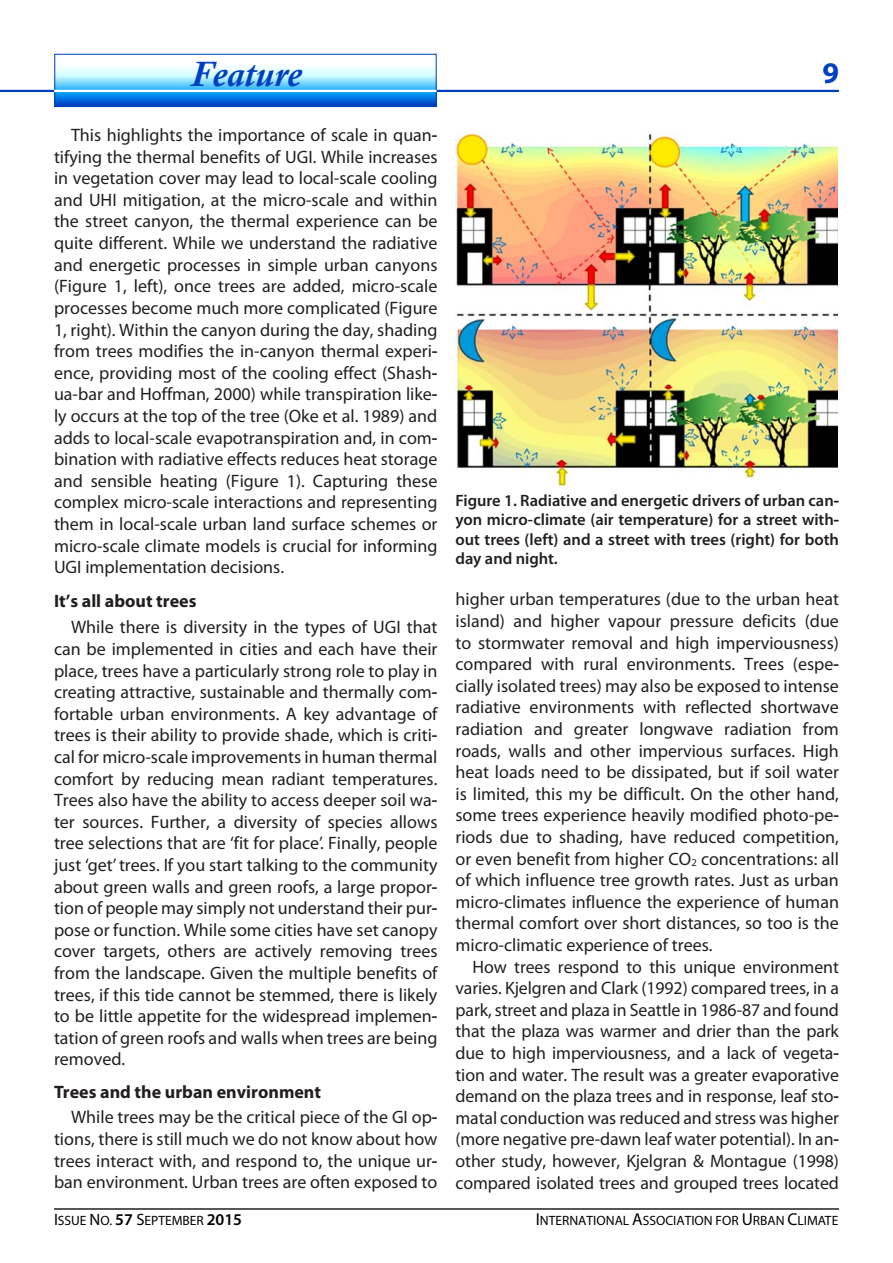
<style>
.page{position:relative;width:893px;height:1263px;background:#fff}
.page>*{position:absolute;margin:0;border:0;box-sizing:border-box;transform-origin:0 0}
.t1{font:italic 700 36px "Calisto";color:#0040c0}
.headline{font:18px/21.6px "Myriad Pro";color:#231f20;text-align:justify}
.body_text{font:700 18px "Myriad Pro";color:#231f20}
.subhead{font:600 16.5px/19.5px "Myriad Pro";color:#231f20;text-align:justify}
.t2{font:13.5px "Myriad Pro";color:#000}
.s1{font-size:16.5px}
.s2{font-weight:600;font-size:16.5px}
.s3{font-size:17.25px}
</style>
<div class="page">
<hr style="left:0;top:90px;width:839px;height:2px;background:#0040bf">
<svg style="left:56px;top:67px;width:379px;height:38px"></svg>
<div style="left:54px;top:54px;width:383px;height:53px;border:1px solid #0040c0"></div>
<hr style="left:54px;top:90px;width:382px;height:2px;background:#fff">
<hr style="left:54px;top:1208px;width:785px;height:2px;background:#231f20">
<img style="left:454px;top:133px;width:384px;height:352px">
<h1 class="t1" style="left:191px;top:54px;width:112px">Feature</h1>
<p class="headline" style="left:54px;top:124px;width:385px;text-indent:17px">This highlights the importance of scale in quant tifying the thermal benefits of UGI. While increases in vegetation cover may lead to local-scale cooling and UHI mitigation, at the micro-scale and within the street canyon, the thermal experience can be quite different. While we understand the radiative and energetic processes in simple urban canyons (Figure 1, left), once trees are added, micro-scale processes become much more complicated (Figure 1, right). Within the canyon during the day, shading from trees modifies the in-canyon thermal experie ence, providing most of the cooling effect (Shashu ua-bar and Hoffman, 2000) while transpiration likel ly occurs at the top of the tree (Oke et al. 1989) and adds to local-scale evapotranspiration and, in comb bination with radiative effects reduces heat storage and sensible heating (Figure 1). Capturing these complex micro-scale interactions and representing them in local-scale urban land surface schemes or micro-scale climate models is crucial for informing UGI implementation decisions.</p>
<p class="body_text" style="left:54px;top:590px;width:144px">It’s all about trees</p>
<p class="headline" style="left:54px;top:616px;width:385px;text-indent:17px">While there is diversity in the types of UGI that can be implemented in cities and each have their place, trees have a particularly strong role to play in creating attractive, sustainable and thermally comf fortable urban environments. A key advantage of trees is their ability to provide shade, which is critic cal for micro-scale improvements in human thermal comfort by reducing mean radiant temperatures.<br>Trees also have the ability to access deeper soil wat ter sources. Further, a diversity of species allows tree selections that are ‘fit for place’. Finally, people just ‘get’ trees. If you start talking to the community about green walls and green roofs, a large proport tion of people may simply not understand their purp pose or function. While some cities have set canopy cover targets, others are actively removing trees from the landscape. Given the multiple benefits of trees, if this tide cannot be stemmed, there is likely to be little appetite for the widespread implement tation of green roofs and walls when trees are being removed.</p>
<p class="body_text" style="left:54px;top:1080px;width:269px">Trees and the urban environment</p>
<p class="headline" style="left:54px;top:1106px;width:385px;text-indent:17px">While trees may be the critical piece of the GI opt tions, there is still much we do not know about how trees interact with, and respond to, the unique urb ban environment. Urban trees are often exposed to</p>
<p class="subhead" style="left:455px;top:490px;width:385px">Figure 1. Radiative and energetic drivers of urban cany yon micro-climate (air temperature) for a street witho out trees (left) and a street with trees (right) for both day and night.</p>
<p class="headline" style="left:455px;top:588px;width:385px">higher urban temperatures (due to the urban heat island) and higher vapour pressure deficits (due to stormwater removal and high imperviousness) compared with rural environments. Trees (espec cially isolated trees) may also be exposed to intense radiative environments with reflected shortwave radiation and greater longwave radiation from roads, walls and other impervious surfaces. High heat loads need to be dissipated, but if soil water is limited, this my be difficult. On the other hand, some trees experience heavily modified photo-per riods due to shading, have reduced competition, or even benefit from higher CO<sub>2</sub> concentrations: all of which influence tree growth rates. Just as urban micro-climates influence the experience of human thermal comfort over short distances, so too is the micro-climatic experience of trees.</p>
<p class="headline" style="left:455px;top:955px;width:385px;text-indent:17px">How trees respond to this unique environment varies. Kjelgren and Clark (1992) compared trees, in a park, street and plaza in Seattle in 1986-87 and found that the plaza was warmer and drier than the park due to high imperviousness, and a lack of vegetat tion and water. The result was a greater evaporative demand on the plaza trees and in response, leaf stom matal conduction was reduced and stress was higher (more negative pre-dawn leaf water potential). In ano other study, however, Kjelgran &amp; Montague (1998) compared isolated trees and grouped trees located</p>
<p class="t2" style="left:54px;top:1212px;width:190px"><span class="s1">I</span>SSUE <span class="s1">N</span>O. <span class="s2">57</span> <span class="s1">S</span>EPTEMBER <span class="s2">2015</span></p>
<p class="t2" style="left:536px;top:1212px;width:304px"><span class="s3">I</span>NTERNATIONAL <span class="s3">A</span>SSOCIATION FOR <span class="s3">U</span>RBAN <span class="s3">C</span>LIMATE</p>
</div>
